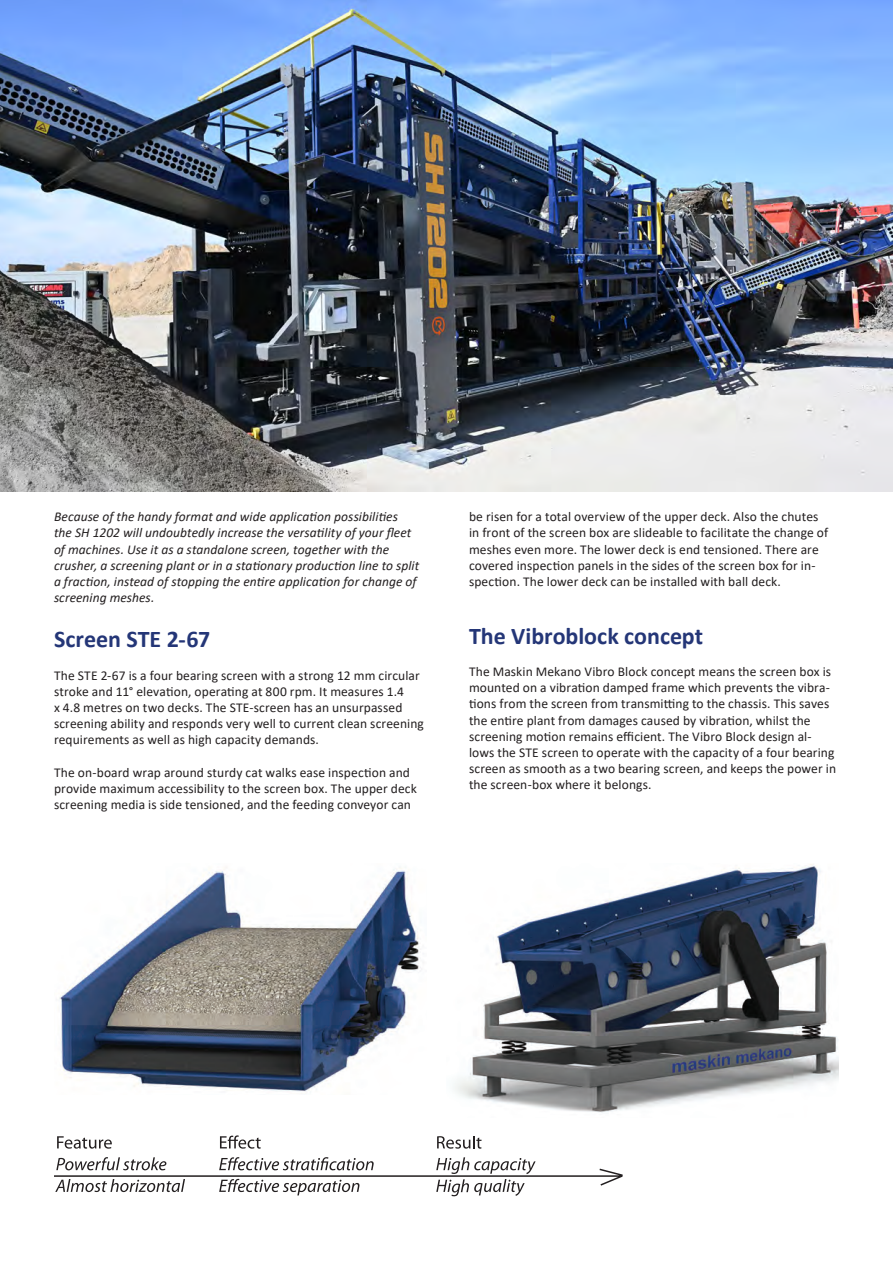
<style>
.page{position:relative;width:893px;height:1263px;background:#fff}
.page>*{position:absolute;margin:0;border:0;box-sizing:border-box;transform-origin:0 0}
.t1{font:700 24px "Calibri";color:#243677}
.t2{font:13.5px/16.2px "Calibri";letter-spacing:.005em;color:#231f20}
.t3{font:italic 13.5px/16.2px "Calibri";letter-spacing:.005em;color:#231f20}
</style>
<div class="page">
<svg style="left:57px;top:1136px;width:55px;height:13px"></svg>
<svg style="left:220px;top:1135px;width:41px;height:14px"></svg>
<svg style="left:437px;top:1136px;width:44px;height:13px"></svg>
<svg style="left:54px;top:1157px;width:569px;height:39px"></svg>
<img style="left:0;top:0;width:893px;height:491px">
<img style="left:59px;top:868px;width:362px;height:224px">
<img style="left:454px;top:864px;width:385px;height:249px">
<p class="t3" style="left:54px;top:508px;width:367px">Because of the handy format and wide application possibilities the SH 1202 will undoubtedly increase the versatility of your fleet of machines. Use it as a standalone screen, together with the crusher, a screening plant or in a stationary production line to split a fraction, instead of stopping the entire application for change of screening meshes.</p>
<h1 class="t1" style="left:54px;top:622px;width:158px">Screen STE 2-67</h1>
<p class="t2" style="left:54px;top:667px;width:371px">The STE 2-67 is a four bearing screen with a strong 12 mm circular stroke and 11° elevation, operating at 800 rpm. It measures 1.4<br>x 4.8 metres on two decks. The STE-screen has an unsurpassed screening ability and responds very well to current clean screening requirements as well as high capacity demands.</p>
<p class="t2" style="left:54px;top:764px;width:364px">The on-board wrap around sturdy cat walks ease inspection and provide maximum accessibility to the screen box. The upper deck screening media is side tensioned, and the feeding conveyor can</p>
<p class="t2" style="left:469px;top:508px;width:361px">be risen for a total overview of the upper deck. Also the chutes in front of the screen box are slideable to facilitate the change of meshes even more. The lower deck is end tensioned. There are covered inspection panels in the sides of the screen box for in&shy;spection. The lower deck can be installed with ball deck.</p>
<h1 class="t1" style="left:469px;top:619px;width:236px">The Vibroblock concept</h1>
<p class="t2" style="left:469px;top:663px;width:369px">The Maskin Mekano Vibro Block concept means the screen box is mounted on a vibration damped frame which prevents the vibra&shy;tions from the screen from transmitting to the chassis. This saves the entire plant from damages caused by vibration, whilst the screening motion remains efficient. The Vibro Block design al&shy;lows the STE screen to operate with the capacity of a four bearing screen as smooth as a two bearing screen, and keeps the power in the screen-box where it belongs.</p>
</div>
